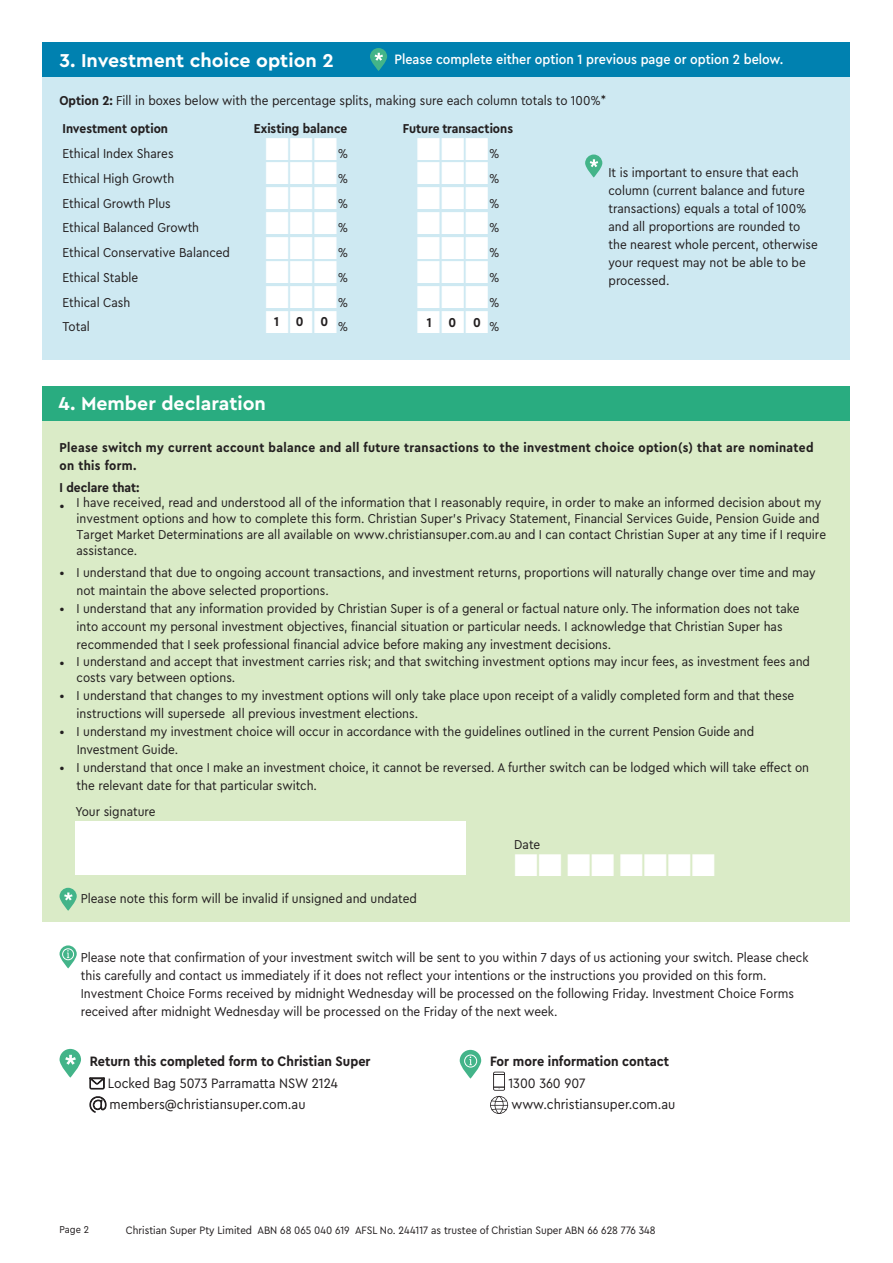
<style>
.page{position:relative;width:893px;height:1263px;background:#fff}
.page>*{position:absolute;margin:0;border:0;box-sizing:border-box;transform-origin:0 0}
.t1{font:31.8px "Zapf Dingbats ITC";color:#fff}
.t2{font:31.5px "Zapf Dingbats ITC";color:#fff}
.t3{font:700 19.5px "Cera Pro";color:#fff}
.t4{font:14.25px/21.8px "Cera Compact Pro";color:#231f20}
.t5{font:700 14.25px "Cera Compact Pro";color:#231f20}
.t6{font:500 14.25px "Cera Compact Pro";color:#fff}
.t7{font:13.5px/18px "Cera Compact Pro";color:#231f20}
.t8{font:700 13.5px/18px "Cera Compact Pro";letter-spacing:.025em;color:#231f20}
.t9{font:700 13.5px "Cera Compact Pro";color:#231f20}
.t10{font:11.25px "Cera Compact Pro";color:#231f20}
.t11{font:10.5px "Cera Compact Pro";color:#231f20}
.s1{font-weight:700}
</style>
<div class="page">
<div style="left:43px;top:403px;width:807px;height:519px;background:#daebc7"></div>
<div style="left:43px;top:386px;width:807px;height:34px;background:#29ac80"></div>
<div style="left:75px;top:821px;width:390px;height:54px;background:#fff"></div>
<svg style="left:60px;top:888px;width:17px;height:23px"></svg>
<svg style="left:64px;top:892px;width:9px;height:8px"></svg>
<svg style="left:60px;top:945px;width:17px;height:23px"></svg>
<svg style="left:67px;top:950px;width:2px;height:8px"></svg>
<div style="left:62px;top:948px;width:12px;height:12px;border:1px solid #fff;border-radius:50%"></div>
<svg style="left:460px;top:1050px;width:21px;height:28px"></svg>
<svg style="left:469px;top:1057px;width:3px;height:8px"></svg>
<div style="left:464px;top:1055px;width:13px;height:12px;border:1px solid #fff;border-radius:50%"></div>
<svg style="left:89px;top:1078px;width:16px;height:11px"></svg>
<svg style="left:90px;top:1096px;width:16px;height:17px"></svg>
<svg style="left:490px;top:1072px;width:18px;height:42px"></svg>
<svg style="left:60px;top:1049px;width:21px;height:29px"></svg>
<svg style="left:65px;top:1055px;width:11px;height:10px"></svg>
<div style="left:43px;top:49px;width:807px;height:311px;background:#cee9f2"></div>
<div style="left:43px;top:43px;width:807px;height:34px;background:#0081b0"></div>
<svg style="left:370px;top:48px;width:17px;height:23px"></svg>
<svg style="left:374px;top:53px;width:9px;height:8px"></svg>
<svg style="left:585px;top:155px;width:17px;height:23px"></svg>
<svg style="left:590px;top:159px;width:8px;height:8px"></svg>
<h3 class="t3" style="left:60px;top:47px;width:276px">3. Investment choice option 2</h3>
<p class="t6" style="left:394px;top:50px;width:390px">Please complete either option 1 previous page or option 2 below.</p>
<p class="t7" style="left:60px;top:91px;width:548px"><span class="s1">Option 2:</span> Fill in boxes below with the percentage splits, making sure each column totals to 100%*</p>
<p class="t9" style="left:63px;top:120px;width:107px">Investment option</p>
<p class="t9" style="left:254px;top:120px;width:95px">Existing balance</p>
<p class="t9" style="left:403px;top:120px;width:112px">Future transactions</p>
<p class="t7" style="left:63px;top:144px;width:113px">Ethical Index Shares</p>
<h1 class="t1" style="left:265px;top:134px;width:74px">■■■</h1>
<p class="t7" style="left:338px;top:144px;width:12px">%</p>
<h1 class="t1" style="left:417px;top:134px;width:74px">■■■</h1>
<p class="t7" style="left:489px;top:144px;width:12px">%</p>
<p class="t7" style="left:63px;top:169px;width:113px">Ethical High Growth</p>
<h1 class="t1" style="left:265px;top:158px;width:74px">■■■</h1>
<p class="t7" style="left:338px;top:169px;width:12px">%</p>
<h1 class="t1" style="left:417px;top:158px;width:74px">■■■</h1>
<p class="t7" style="left:489px;top:169px;width:12px">%</p>
<p class="t7" style="left:63px;top:193px;width:110px">Ethical Growth Plus</p>
<h1 class="t1" style="left:265px;top:183px;width:74px">■■■</h1>
<p class="t7" style="left:338px;top:193px;width:12px">%</p>
<h1 class="t1" style="left:417px;top:183px;width:74px">■■■</h1>
<p class="t7" style="left:489px;top:193px;width:12px">%</p>
<p class="t7" style="left:63px;top:218px;width:138px">Ethical Balanced Growth</p>
<h1 class="t1" style="left:265px;top:208px;width:74px">■■■</h1>
<p class="t7" style="left:338px;top:218px;width:12px">%</p>
<h1 class="t1" style="left:417px;top:208px;width:74px">■■■</h1>
<p class="t7" style="left:489px;top:218px;width:12px">%</p>
<p class="t7" style="left:63px;top:243px;width:169px">Ethical Conservative Balanced</p>
<h1 class="t1" style="left:265px;top:233px;width:74px">■■■</h1>
<p class="t7" style="left:338px;top:243px;width:12px">%</p>
<h1 class="t1" style="left:417px;top:233px;width:74px">■■■</h1>
<p class="t7" style="left:489px;top:243px;width:12px">%</p>
<p class="t7" style="left:63px;top:268px;width:77px">Ethical Stable</p>
<h1 class="t1" style="left:265px;top:257px;width:74px">■■■</h1>
<p class="t7" style="left:338px;top:268px;width:12px">%</p>
<h1 class="t1" style="left:417px;top:257px;width:74px">■■■</h1>
<p class="t7" style="left:489px;top:268px;width:12px">%</p>
<p class="t7" style="left:63px;top:292px;width:69px">Ethical Cash</p>
<h1 class="t1" style="left:265px;top:282px;width:74px">■■■</h1>
<p class="t7" style="left:338px;top:292px;width:12px">%</p>
<h1 class="t1" style="left:417px;top:282px;width:74px">■■■</h1>
<p class="t7" style="left:489px;top:292px;width:12px">%</p>
<p class="t7" style="left:63px;top:317px;width:29px">Total</p>
<h1 class="t1" style="left:265px;top:307px;width:74px">■■■</h1>
<p class="t7" style="left:338px;top:317px;width:12px">%</p>
<h1 class="t1" style="left:417px;top:307px;width:74px">■■■</h1>
<p class="t7" style="left:489px;top:317px;width:12px">%</p>
<p class="t8" style="left:274px;top:312px;width:6px">1</p>
<p class="t8" style="left:296px;top:312px;width:9px">0</p>
<p class="t8" style="left:321px;top:312px;width:9px">0</p>
<p class="t8" style="left:427px;top:313px;width:6px">1</p>
<p class="t8" style="left:448px;top:313px;width:9px">0</p>
<p class="t8" style="left:473px;top:313px;width:9px">0</p>
<p class="t7" style="left:608px;top:163px;width:211px">It is important to ensure that each column (current balance and future transactions) equals a total of 100% and all proportions are rounded to the nearest whole percent, otherwise your request may not be able to be processed.</p>
<h3 class="t3" style="left:58px;top:391px;width:209px">4. Member declaration</h3>
<p class="t8" style="left:60px;top:437px;width:756px">Please switch my current account balance and all future transactions to the investment choice option(s) that are nominated on this form.</p>
<p class="t9" style="left:60px;top:478px;width:82px">I declare that:</p>
<p class="t7" style="left:77px;top:493px;width:751px;line-height:16.2px;text-indent:-17px">• I have received, read and understood all of the information that I reasonably require, in order to make an informed decision about my investment options and how to complete this form. Christian Super’s Privacy Statement, Financial Services Guide, Pension Guide and Target Market Determinations are all available on www.christiansuper.com.au and I can contact Christian Super at any time if I require assistance.</p>
<p class="t7" style="left:77px;top:563px;width:741px;text-indent:-17px">• I understand that due to ongoing account transactions, and investment returns, proportions will naturally change over time and may not maintain the above selected proportions.</p>
<p class="t7" style="left:77px;top:599px;width:725px;text-indent:-17px">• I understand that any information provided by Christian Super is of a general or factual nature only. The information does not take into account my personal investment objectives, financial situation or particular needs. I acknowledge that Christian Super has recommended that I seek professional financial advice before making any investment decisions.</p>
<p class="t7" style="left:77px;top:652px;width:735px;line-height:16.2px;text-indent:-17px">• I understand and accept that investment carries risk; and that switching investment options may incur fees, as investment fees and costs vary between options.</p>
<p class="t7" style="left:77px;top:686px;width:719px;text-indent:-17px">• I understand that changes to my investment options will only take place upon receipt of a validly completed form and that these instructions will supersede all previous investment elections.</p>
<p class="t7" style="left:77px;top:722px;width:679px;text-indent:-17px">• I understand my investment choice will occur in accordance with the guidelines outlined in the current Pension Guide and<br>Investment Guide.</p>
<p class="t7" style="left:77px;top:758px;width:734px;text-indent:-17px">• I understand that once I make an investment choice, it cannot be reversed. A further switch can be lodged which will take effect on the relevant date for that particular switch.</p>
<p class="t7" style="left:75px;top:802px;width:82px">Your signature</p>
<p class="t7" style="left:514px;top:835px;width:28px">Date</p>
<h2 class="t2" style="left:514px;top:850px;width:203px">■■ ■■ ■■■■</h2>
<p class="t7" style="left:81px;top:888px;width:338px">Please note this form will be invalid if unsigned and undated</p>
<p class="t7" style="left:81px;top:948px;width:729px">Please note that confirmation of your investment switch will be sent to you within 7 days of us actioning your switch. Please check this carefully and contact us immediately if it does not reflect your intentions or the instructions you provided on this form.<br>Investment Choice Forms received by midnight Wednesday will be processed on the following Friday. Investment Choice Forms received after midnight Wednesday will be processed on the Friday of the next week.</p>
<p class="t5" style="left:90px;top:1052px;width:282px">Return this completed form to Christian Super</p>
<p class="t4" style="left:108px;top:1071px;width:232px">Locked Bag 5073 Parramatta NSW 2124 members@christiansuper.com.au</p>
<p class="t5" style="left:490px;top:1052px;width:181px">For more information contact</p>
<p class="t4" style="left:508px;top:1071px;width:169px">1300 360 907 www.christiansuper.com.au</p>
<p class="t11" style="left:60px;top:1223px;width:31px">Page 2</p>
<p class="t10" style="left:126px;top:1222px;width:531px">Christian Super Pty Limited ABN 68 065 040 619 AFSL No. 244117 as trustee of Christian Super ABN 66 628 776 348</p>
</div>
